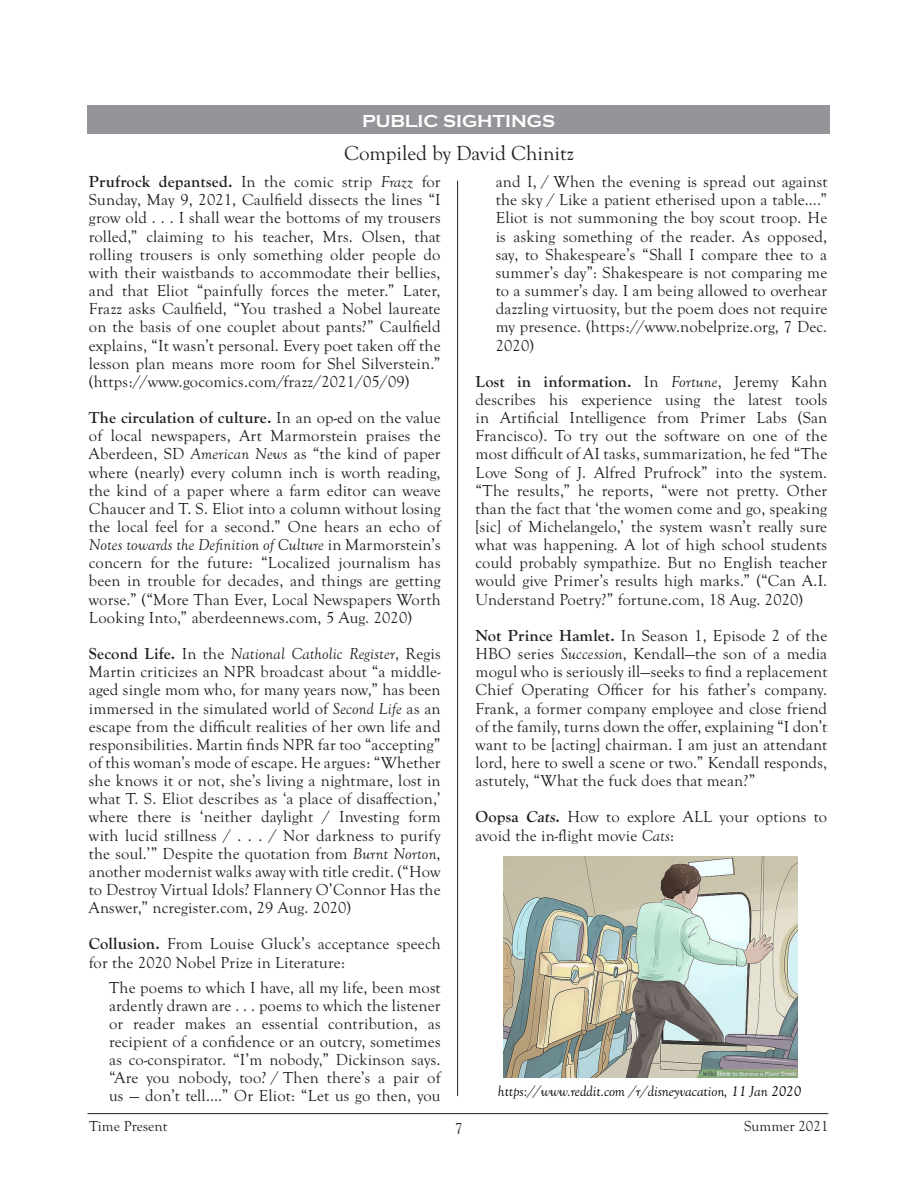
<style>
.page{position:relative;width:918px;height:1188px;background:#fff}
.page>*{position:absolute;margin:0;border:0;box-sizing:border-box;transform-origin:0 0}
.byline{font:21px "Goudy Old Sty";color:#231f20}
.t1{font:700 18px "Copperplate";color:#fff}
.Normal_Article_Parag{font:16.5px/18.1px "Goudy Old Sty";letter-spacing:.01em;color:#231f20;text-align:justify}
.Continued_from{font:italic 15px "Goudy Old Sty";letter-spacing:-.005em;color:#000}
.t2{font:15px "Goudy Old Sty";color:#231f20}
.s1{font-weight:700}
.s2{font-style:italic}
</style>
<div class="page">
<hr style="left:88px;top:1113px;width:740px;height:1px;background:#231f20">
<hr style="left:457px;top:181px;width:1px;height:915px;background:#231f20">
<div style="left:88px;top:106px;width:742px;height:28px;background:#939598"></div>
<img style="left:503px;top:857px;width:295px;height:221px">
<p class="t1" style="left:362px;top:111px;width:194px">PUBLIC SIGHTINGS</p>
<p class="byline" style="left:344px;top:141px;width:231px">Compiled by David Chinitz</p>
<p class="Normal_Article_Parag" style="left:89px;top:173px;width:353px"><span class="s1">Prufrock depantsed.</span> In the comic strip <span class="s2">Frazz</span> for Sunday, May 9, 2021, Caulfield dissects the lines “I grow old . . . I shall wear the bottoms of my trousers rolled,” claiming to his teacher, Mrs. Olsen, that rolling trousers is only something older people do with their waistbands to accommodate their bellies, and that Eliot “painfully forces the meter.” Later, Frazz asks Caulfield, “You trashed a Nobel laureate on the basis of one couplet about pants?” Caulfield explains, “It wasn’t personal. Every poet taken off the lesson plan means more room for Shel Silverstein.” (https://www.gocomics.com/frazz/2021/05/09)</p>
<p class="Normal_Article_Parag" style="left:89px;top:409px;width:353px"><span class="s1">The circulation of culture.</span> In an op-ed on the value of local newspapers, Art Marmorstein praises the Aberdeen, SD <span class="s2">American News</span> as “the kind of paper where (nearly) every column inch is worth reading, the kind of a paper where a farm editor can weave Chaucer and T. S. Eliot into a column without losing the local feel for a second.” One hears an echo of <span class="s2">Notes towards the Definition of Culture</span> in Marmorstein’s concern for the future: “Localized journalism has been in trouble for decades, and things are getting worse.” (“More Than Ever, Local Newspapers Worth Looking Into,” aberdeennews.com, 5 Aug. 2020)</p>
<p class="Normal_Article_Parag" style="left:89px;top:645px;width:353px"><span class="s1">Second Life.</span> In the <span class="s2">National Catholic Register</span>, Regis Martin criticizes an NPR broadcast about “a middle&shy;aged single mom who, for many years now,” has been immersed in the simulated world of <span class="s2">Second Life</span> as an escape from the difficult realities of her own life and responsibilities. Martin finds NPR far too “accepting” of this woman’s mode of escape. He argues: “Whether she knows it or not, she’s living a nightmare, lost in what T. S. Eliot describes as ‘a place of disaffection,’ where there is ‘neither daylight / Investing form with lucid stillness / . . . / Nor darkness to purify the soul.’” Despite the quotation from <span class="s2">Burnt Norton</span>, another modernist walks away with title credit. (“How to Destroy Virtual Idols? Flannery O’Connor Has the Answer,” ncregister.com, 29 Aug. 2020)</p>
<p class="Normal_Article_Parag" style="left:89px;top:935px;width:353px"><span class="s1">Collusion.</span> From Louise Gluck’s acceptance speech for the 2020 Nobel Prize in Literature:</p>
<p class="Normal_Article_Parag" style="left:109px;top:978px;width:333px">The poems to which I have, all my life, been most ardently drawn are . . . poems to which the listener or reader makes an essential contribution, as recipient of a confidence or an outcry, sometimes as co-conspirator. “I’m nobody,” Dickinson says. “Are you nobody, too? / Then there’s a pair of us — don’t tell….” Or Eliot: “Let us go then, you</p>
<p class="Normal_Article_Parag" style="left:496px;top:173px;width:333px">and I, / When the evening is spread out against the sky / Like a patient etherised upon a table….” Eliot is not summoning the boy scout troop. He is asking something of the reader. As opposed, say, to Shakespeare’s “Shall I compare thee to a summer’s day”: Shakespeare is not comparing me to a summer’s day. I am being allowed to overhear dazzling virtuosity, but the poem does not require my presence. (https://www.nobelprize.org, 7 Dec.<br>2020)</p>
<p class="Normal_Article_Parag" style="left:476px;top:373px;width:353px"><span class="s1">Lost in information.</span> In <span class="s2">Fortune</span>, Jeremy Kahn describes his experience using the latest tools in Artificial Intelligence from Primer Labs (San Francisco). To try out the software on one of the most difficult of AI tasks, summarization, he fed “The Love Song of J. Alfred Prufrock” into the system. “The results,” he reports, “were not pretty. Other than the fact that ‘the women come and go, speaking [sic] of Michelangelo,’ the system wasn’t really sure what was happening. A lot of high school students could probably sympathize. But no English teacher would give Primer’s results high marks.” (“Can A.I.<br>Understand Poetry?” fortune.com, 18 Aug. 2020)</p>
<p class="Normal_Article_Parag" style="left:476px;top:627px;width:353px"><span class="s1">Not Prince Hamlet.</span> In Season 1, Episode 2 of the HBO series <span class="s2">Succession</span>, Kendall—the son of a media mogul who is seriously ill—seeks to find a replacement Chief Operating Officer for his father’s company.<br>Frank, a former company employee and close friend of the family, turns down the offer, explaining “I don’t want to be [acting] chairman. I am just an attendant lord, here to swell a scene or two.” Kendall responds, astutely, “What the fuck does that mean?”</p>
<p class="Normal_Article_Parag" style="left:476px;top:808px;width:353px"><span class="s1">Oopsa Cats.</span> How to explore ALL your options to avoid the in-flight movie <span class="s2">Cats</span>:</p>
<p class="Continued_from" style="left:498px;top:1083px;width:305px">https://www.reddit.com /r/disneyvacation, 11 Jan 2020</p>
<p class="t2" style="left:89px;top:1117px;width:80px">Time Present</p>
<p class="t2" style="left:455px;top:1120px;width:9px">7</p>
<p class="t2" style="left:744px;top:1118px;width:86px">Summer 2021</p>
</div>
